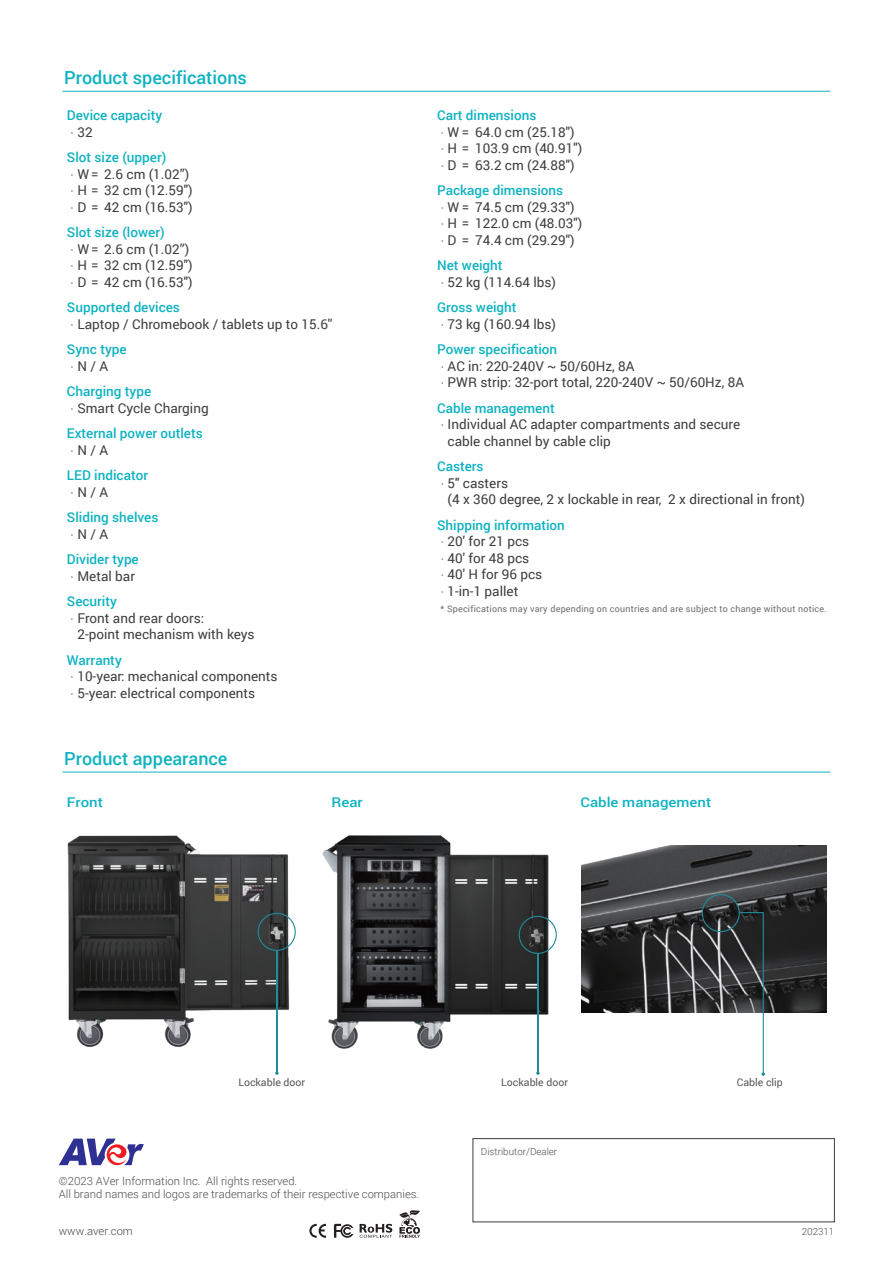
<style>
.page{position:relative;width:893px;height:1263px;background:#fff}
.page>*{position:absolute;margin:0;border:0;box-sizing:border-box;transform-origin:0 0}
.t1{font:500 18px "Roboto";color:#0eb2c1}
.t2{font:13.5px/16.5px "Roboto";color:#3e3e3f}
.t3{font:500 13.5px/16.5px "Roboto";color:#0eb2c1}
.t4{font:500 13.5px "Roboto";color:#0eb2c1;scale:1.11 1}
.t5{font:300 11.25px/13.5px "Roboto";color:#4b4c4d}
.t6{font:10.5px "Roboto";color:#57585a}
.t7{font:300 9.75px "Roboto";color:#4b4c4d}
.t8{font:9px "Roboto";letter-spacing:.025em;color:#6c6d70}
.s1{font-family:"Adobe Ming Std";font-weight:300;font-size:10.5px;color:#3e3e3f}
.s2{font-weight:400;color:#3e3e3f}
.s3{font-weight:500;color:#0eb2c1}
.s4{font-family:"Adobe Ming Std";font-weight:300;font-size:10.5px}
.s5{font-family:"Adobe Ming Std";font-weight:300;font-size:10.5px;color:#fff}
</style>
<div class="page">
<hr style="left:62px;top:91px;width:768px;height:1px;background:#0eb2c1">
<img style="left:322px;top:835px;width:227px;height:236px">
<img style="left:62px;top:771px;width:235px;height:300px">
<hr style="left:62px;top:772px;width:768px;height:1px;background:#0eb2c1">
<img style="left:582px;top:845px;width:245px;height:167px">
<svg style="left:702px;top:894px;width:63px;height:182px"></svg>
<svg style="left:536px;top:1071px;width:4px;height:4px"></svg>
<svg style="left:519px;top:916px;width:38px;height:38px"></svg>
<hr style="left:537px;top:953px;width:1px;height:120px;background:#208b9a">
<svg style="left:275px;top:1071px;width:4px;height:4px"></svg>
<svg style="left:258px;top:913px;width:38px;height:38px"></svg>
<hr style="left:276px;top:950px;width:1px;height:123px;background:#208b9a">
<svg style="left:59px;top:1138px;width:85px;height:27px"></svg>
<div style="left:473px;top:1138px;width:362px;height:84px;border:1px solid #3e3e3f"></div>
<svg style="left:309px;top:1224px;width:17px;height:14px"></svg>
<svg style="left:334px;top:1224px;width:19px;height:14px"></svg>
<svg style="left:360px;top:1224px;width:32px;height:14px"></svg>
<svg style="left:399px;top:1210px;width:21px;height:28px"></svg>
<h1 class="t1" style="left:64px;top:65px;width:184px">Product specifications</h1>
<p class="t3" style="left:67px;top:106px;width:97px">Device capacity<span class="s1">．</span><span class="s2">32</span></p>
<p class="t2" style="left:67px;top:148px;width:127px"><span class="s3">Slot size (upper)<br></span><span class="s4">．</span>W = 2.6 cm (1.02”)<span class="s4">．</span>H = 32 cm (12.59'')<span class="s4">．</span>D = 42 cm (16.53'')</p>
<p class="t2" style="left:67px;top:223px;width:127px"><span class="s3">Slot size (lower)<br></span><span class="s4">．</span>W = 2.6 cm (1.02”)<span class="s4">．</span>H = 32 cm (12.59'')<span class="s4">．</span>D = 42 cm (16.53'')</p>
<p class="t2" style="left:67px;top:298px;width:267px"><span class="s3">Supported devices<br></span><span class="s4">．</span>Laptop / Chromebook / tablets up to 15.6''</p>
<p class="t3" style="left:67px;top:340px;width:61px">Sync type<span class="s1">．</span><span class="s2">N / A</span></p>
<p class="t2" style="left:67px;top:382px;width:143px"><span class="s3">Charging type<br></span><span class="s4">．</span>Smart Cycle Charging</p>
<p class="t3" style="left:67px;top:424px;width:137px">External power outlets<span class="s1">．</span><span class="s2">N / A</span></p>
<p class="t3" style="left:67px;top:466px;width:83px">LED indicator<span class="s1">．</span><span class="s2">N / A</span></p>
<p class="t3" style="left:67px;top:508px;width:93px">Sliding shelves<span class="s1">．</span><span class="s2">N / A</span></p>
<p class="t3" style="left:67px;top:550px;width:73px">Divider type<span class="s1">．</span><span class="s2">Metal bar</span></p>
<p class="t2" style="left:67px;top:592px;width:189px"><span class="s3">Security<br></span><span class="s4">．</span>Front and rear doors:<span class="s5">．</span>2-point mechanism with keys</p>
<p class="t2" style="left:67px;top:651px;width:212px"><span class="s3">Warranty<br></span><span class="s4">．</span>10-year: mechanical components<span class="s4">．</span>5-year: electrical components</p>
<h1 class="t1" style="left:64px;top:745px;width:165px">Product appearance</h1>
<p class="t2" style="left:437px;top:106px;width:147px"><span class="s3">Cart dimensions<br></span><span class="s4">．</span>W = 64.0 cm (25.18'')<span class="s4">．</span>H = 103.9 cm (40.91'')<span class="s4">．</span>D = 63.2 cm (24.88'')</p>
<p class="t2" style="left:437px;top:181px;width:147px"><span class="s3">Package dimensions</span><span class="s4">．</span>W = 74.5 cm (29.33'')<span class="s4">．</span>H = 122.0 cm (48.03'')<span class="s4">．</span>D = 74.4 cm (29.29'')</p>
<p class="t2" style="left:437px;top:256px;width:120px"><span class="s3">Net weight<br></span><span class="s4">．</span>52 kg (114.64 lbs)</p>
<p class="t2" style="left:437px;top:298px;width:120px"><span class="s3">Gross weight<br></span><span class="s4">．</span>73 kg (160.94 lbs)</p>
<p class="t2" style="left:437px;top:340px;width:308px"><span class="s3">Power specification<br></span><span class="s4">．</span>AC in: 220-240V ~ 50/60Hz, 8A<br><span class="s4">．</span>PWR strip: 32-port total, 220-240V ~ 50/60Hz, 8A</p>
<p class="t2" style="left:437px;top:399px;width:305px"><span class="s3">Cable management<br></span><span class="s4">．</span>Individual AC adapter compartments and secure<span class="s5">．</span>cable channel by cable clip</p>
<p class="t2" style="left:437px;top:457px;width:369px"><span class="s3">Casters<br></span><span class="s4">．</span>5" casters<br><span class="s5">．</span>(4 x 360 degree, 2 x lockable in rear, 2 x directional in front)</p>
<p class="t2" style="left:437px;top:516px;width:129px"><span class="s3">Shipping information</span><span class="s4">．</span>20' for 21 pcs<br><span class="s4">．</span>40' for 48 pcs<br><span class="s4">．</span>40' H for 96 pcs<span class="s4">．</span>1-in-1 pallet</p>
<p class="t8" style="left:440px;top:602px;width:388px">* Specifications may vary depending on countries and are subject to change without notice.</p>
<p class="t4" style="left:67px;top:792px;width:34px">Front</p>
<p class="t4" style="left:331px;top:792px;width:30px">Rear</p>
<p class="t4" style="left:580px;top:792px;width:119px">Cable management</p>
<p class="t6" style="left:238px;top:1075px;width:68px">Lockable door</p>
<p class="t6" style="left:501px;top:1075px;width:68px">Lockable door</p>
<p class="t6" style="left:737px;top:1075px;width:48px">Cable clip</p>
<p class="t5" style="left:59px;top:1174px;width:362px">©2023 AVer Information Inc. All rights reserved.<br>All brand names and logos are trademarks of their respective companies.</p>
<p class="t5" style="left:59px;top:1223px;width:76px">www.aver.com</p>
<p class="t7" style="left:481px;top:1144px;width:78px">Distributor/Dealer</p>
<p class="t7" style="left:802px;top:1225px;width:34px">202311</p>
</div>
